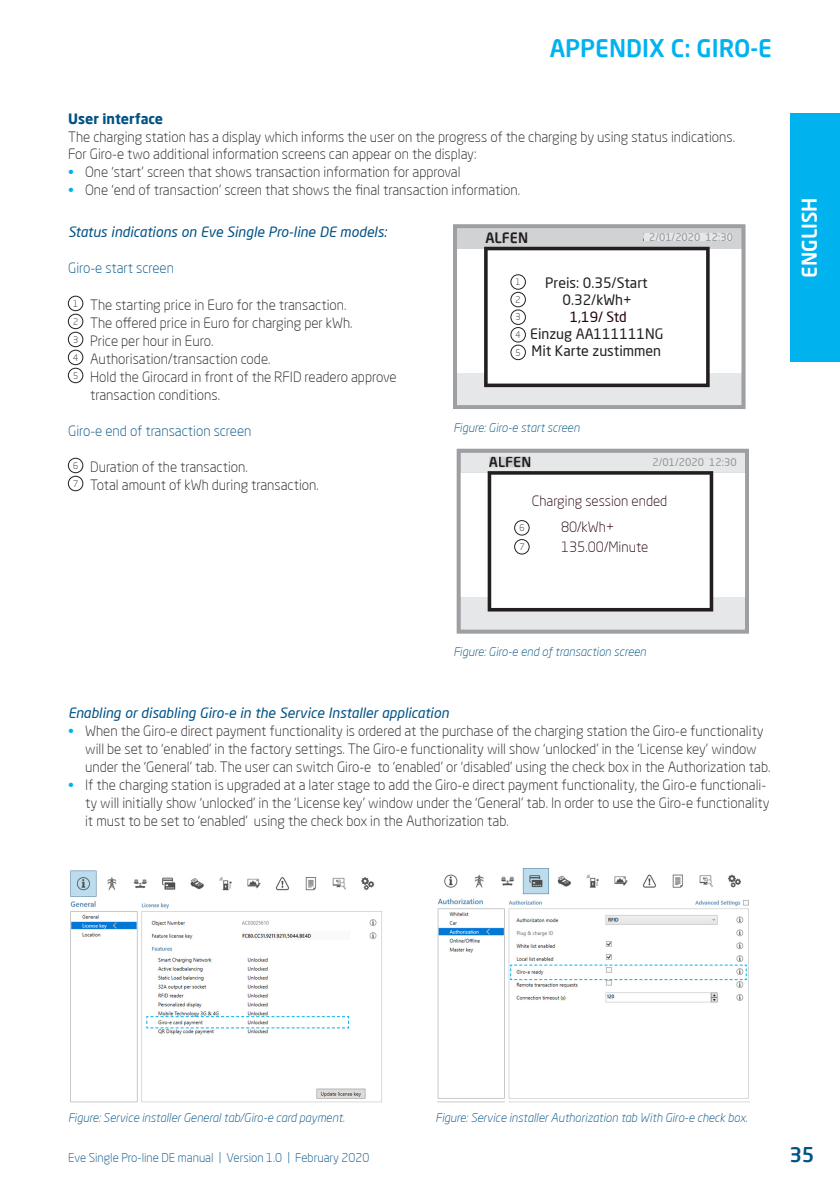
<style>
.page{position:relative;width:840px;height:1191px;background:#fff}
.page>*{position:absolute;margin:0;border:0;box-sizing:border-box;transform-origin:0 0}
.t1{font:500 24px "Neo Sans Pro";color:#00b3ef}
.t2{font:500 20px "Neo Sans Pro";color:#fff}
.t3{font:500 20px "Neo Sans Pro";color:#005285}
.t4{font:14.2px/17px "Neo Sans Pro";color:#231f20}
.t5{font:500 14.2px "Neo Sans Pro";color:#231f20}
.Alineastijl_1{font:300 14px/18px "Neo Sans Pro";color:#231f20}
.t6{font:italic 14px "Neo Sans Pro";color:#005285}
.t7{font:300 14px "Neo Sans Pro";color:#005285}
.t8{font:300 14px "Neo Sans Pro";color:#23010c}
.t9{font:700 14px "Neo Sans Pro";color:#005285}
.t10{font:14px "Neo Sans Pro";color:#23010c}
.t11{font:italic 300 12px "Neo Sans Pro";color:#005285}
.t12{font:300 12px "Neo Sans Pro";color:#005285}
.t13{font:10.4px "Neo Sans Pro";color:#939598}
.t14{font:300 9px "Neo Sans Pro";color:#231f20}
.s1{color:#00b3ef}
.s2{color:#231f20}
</style>
<div class="page">
<div style="left:789px;top:113px;width:50px;height:248px;background:#00b3ef"></div>
<div style="left:68px;top:296px;width:15px;height:15px;border:1px solid #231f20;border-radius:50%"></div>
<div style="left:68px;top:314px;width:15px;height:15px;border:1px solid #231f20;border-radius:50%"></div>
<div style="left:68px;top:332px;width:15px;height:15px;border:1px solid #231f20;border-radius:50%"></div>
<div style="left:68px;top:350px;width:15px;height:15px;border:1px solid #231f20;border-radius:50%"></div>
<div style="left:68px;top:368px;width:15px;height:15px;border:1px solid #231f20;border-radius:50%"></div>
<div style="left:68px;top:458px;width:15px;height:15px;border:1px solid #231f20;border-radius:50%"></div>
<div style="left:68px;top:476px;width:15px;height:15px;border:1px solid #231f20;border-radius:50%"></div>
<svg style="left:453px;top:224px;width:291px;height:185px;background:#a0a2a5"></svg>
<svg style="left:456px;top:449px;width:292px;height:184px"></svg>
<img style="left:437px;top:868px;width:313px;height:235px">
<svg style="left:509px;top:964px;width:237px;height:16px"></svg>
<img style="left:70px;top:870px;width:312px;height:233px">
<svg style="left:146px;top:1015px;width:203px;height:14px"></svg>
<svg style="left:455px;top:227px;width:289px;height:181px"></svg>
<div style="left:510px;top:274px;width:15px;height:15px;border:1px solid #231f20;border-radius:50%"></div>
<div style="left:510px;top:292px;width:15px;height:15px;border:1px solid #231f20;border-radius:50%"></div>
<div style="left:510px;top:310px;width:15px;height:15px;border:1px solid #231f20;border-radius:50%"></div>
<div style="left:510px;top:327px;width:15px;height:15px;border:1px solid #231f20;border-radius:50%"></div>
<div style="left:510px;top:345px;width:15px;height:15px;border:1px solid #231f20;border-radius:50%"></div>
<svg style="left:458px;top:451px;width:289px;height:181px"></svg>
<p class="t1" style="left:549px;top:33px;width:223px">APPENDIX C: GIRO-E</p>
<p class="t9" style="left:68px;top:110px;width:96px">User interface</p>
<p class="Alineastijl_1" style="left:68px;top:128px;width:668px">The charging station has a display which informs the user on the progress of the charging by using status indications.</p>
<p class="Alineastijl_1" style="left:68px;top:145px;width:410px">For Giro-e two additional information screens can appear on the display:</p>
<p class="Alineastijl_1" style="left:68px;top:163px;width:394px"><span class="s1">•</span> One ‘start’ screen that shows transaction information for approval</p>
<p class="Alineastijl_1" style="left:68px;top:181px;width:453px"><span class="s1">•</span> One ‘end of transaction’ screen that shows the final transaction information.</p>
<p class="t6" style="left:68px;top:224px;width:320px">Status indications on Eve Single Pro-line DE models:</p>
<p class="t7" style="left:68px;top:260px;width:107px">Giro-e start screen</p>
<p class="t14" style="left:73px;top:298px;width:7px">1</p>
<p class="Alineastijl_1" style="left:90px;top:295px;width:258px">The starting price in Euro for the transaction.</p>
<p class="t14" style="left:73px;top:316px;width:7px">2</p>
<p class="Alineastijl_1" style="left:90px;top:313px;width:264px">The offered price in Euro for charging per kWh.</p>
<p class="t14" style="left:73px;top:334px;width:7px">3</p>
<p class="Alineastijl_1" style="left:90px;top:331px;width:125px">Price per hour in Euro.</p>
<p class="t14" style="left:73px;top:352px;width:7px">4</p>
<p class="Alineastijl_1" style="left:90px;top:349px;width:182px">Authorisation/transaction code.</p>
<p class="t14" style="left:73px;top:370px;width:7px">5</p>
<p class="Alineastijl_1" style="left:90px;top:367px;width:308px">Hold the Girocard in front of the RFID readero approve transaction conditions.</p>
<p class="t7" style="left:68px;top:422px;width:185px">Giro-e end of transaction screen</p>
<p class="t14" style="left:73px;top:460px;width:7px">6</p>
<p class="Alineastijl_1" style="left:90px;top:457px;width:159px">Duration of the transaction.</p>
<p class="t14" style="left:73px;top:478px;width:7px">7</p>
<p class="Alineastijl_1" style="left:90px;top:475px;width:230px">Total amount of kWh during transaction.</p>
<p class="t5" style="left:485px;top:228px;width:44px">ALFEN</p>
<p class="t13" style="left:642px;top:231px;width:92px"><span class="s2">2</span>2/01/2020 12:30</p>
<p class="t4" style="left:544px;top:274px;width:111px">Preis: 0.35/Start+</p>
<p class="t14" style="left:515px;top:276px;width:7px">1</p>
<p class="t14" style="left:515px;top:294px;width:7px">2</p>
<p class="t14" style="left:515px;top:311px;width:7px">3</p>
<p class="t14" style="left:515px;top:329px;width:7px">4</p>
<p class="t14" style="left:515px;top:347px;width:7px">5</p>
<p class="t4" style="left:562px;top:291px;width:71px">0.32/kWh+</p>
<p class="t4" style="left:530px;top:325px;width:135px">Einzug AA111111NG<br>Mit Karte zustimmen</p>
<p class="t10" style="left:569px;top:308px;width:58px">1,19/ Std</p>
<p class="t11" style="left:453px;top:420px;width:128px">Figure: Giro-e start screen</p>
<p class="t5" style="left:488px;top:453px;width:44px">ALFEN</p>
<p class="t13" style="left:646px;top:455px;width:92px"><span class="s2">2</span>2/01/2020 12:30</p>
<p class="t14" style="left:519px;top:522px;width:7px">6</p>
<p class="t8" style="left:531px;top:492px;width:137px">Charging session ended</p>
<p class="t8" style="left:560px;top:518px;width:55px">80/kWh+</p>
<p class="t14" style="left:519px;top:541px;width:7px">7</p>
<p class="t8" style="left:560px;top:538px;width:89px">135.00/Minute</p>
<h2 class="t2" style="left:796px;top:278px;width:82px;rotate:-90deg">ENGLISH</h2>
<p class="t11" style="left:453px;top:644px;width:194px">Figure: Giro-e end of transaction screen</p>
<p class="t6" style="left:68px;top:704px;width:382px">Enabling or disabling Giro-e in the Service Installer application</p>
<p class="Alineastijl_1" style="left:85px;top:722px;width:686px;text-indent:-17px"><span class="s1">•</span> When the Giro-e direct payment functionality is ordered at the purchase of the charging station the Giro-e functionality will be set to ‘enabled’ in the factory settings. The Giro-e functionality will show ‘unlocked’ in the ‘License key’ window under the ‘General’ tab. The user can switch Giro-e to ‘enabled’ or ‘disabled’ using the check box in the Authorization tab.</p>
<p class="Alineastijl_1" style="left:85px;top:776px;width:685px;text-indent:-17px"><span class="s1">•</span> If the charging station is upgraded at a later stage to add the Giro-e direct payment functionality, the Giro-e functionali&shy;ty will initially show ‘unlocked’ in the ‘License key’ window under the ‘General’ tab. In order to use the Giro-e functionality it must to be set to ‘enabled’ using the check box in the Authorization tab.</p>
<p class="t11" style="left:68px;top:1110px;width:278px">Figure: Service installer General tab/Giro-e card payment.</p>
<p class="t11" style="left:435px;top:1110px;width:313px">Figure: Service installer Authorization tab With Giro-e check box.</p>
<p class="t12" style="left:68px;top:1149px;width:303px">Eve Single Pro-line DE manual | Version 1.0 | February 2020</p>
<h2 class="t3" style="left:788px;top:1141px;width:27px">35</h2>
</div>
